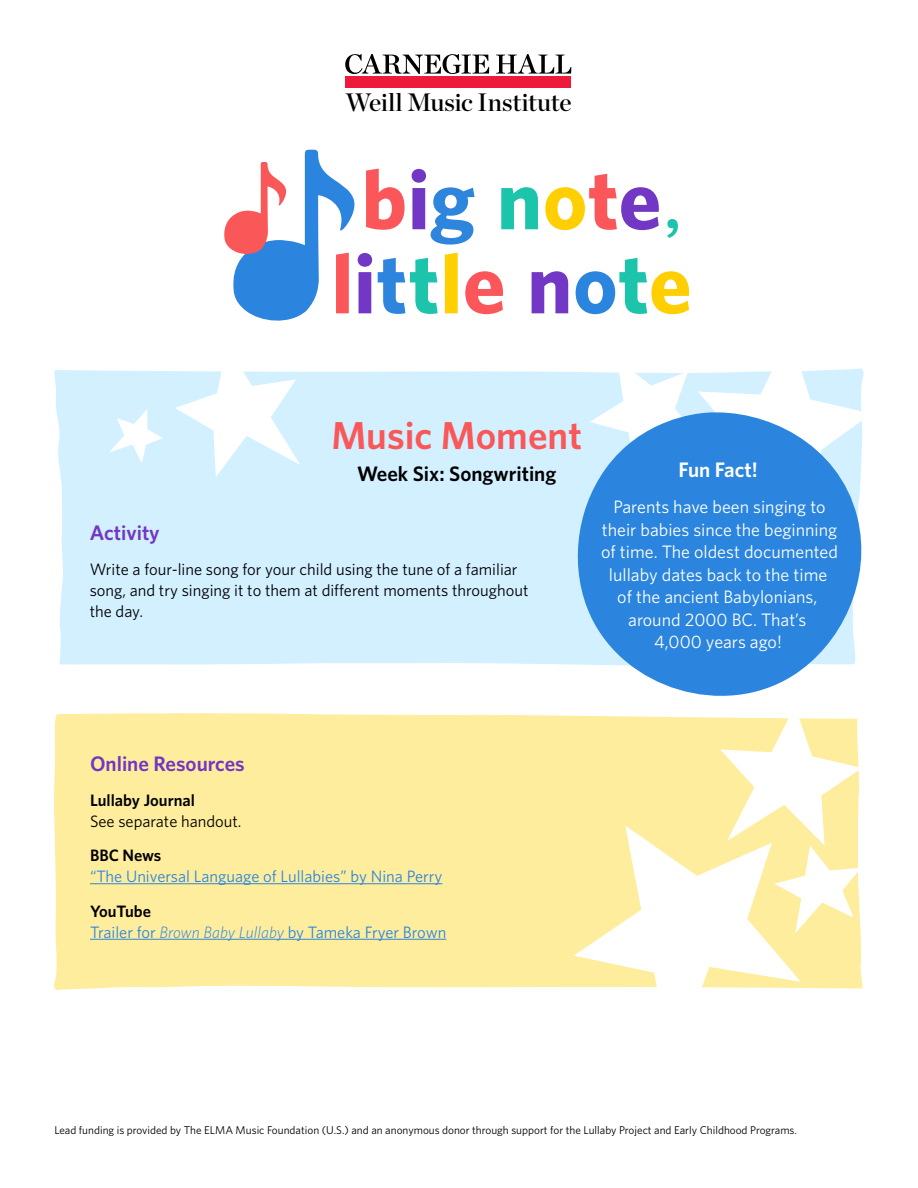
<style>
.page{position:relative;width:918px;height:1188px;background:#fff}
.page>*{position:absolute;margin:0;border:0;box-sizing:border-box;transform-origin:0 0}
.t1{font:600 39px "Whitney";color:#fa5759}
.t2{font:25.2px "Chronicle Display Semi";letter-spacing:-.005em;color:#000}
.t3{font:600 21px "Whitney";color:#7336c4}
.t4{font:600 21px "Whitney";color:#000}
.t5{font:600 21px "Whitney";color:#fff}
.t6{font:18px/22.5px "Whitney";color:#fff;text-align:center}
.t7{font:16.5px/21px "Whitney";color:#000}
.t8{font:16.5px/21px "Whitney";color:#2b85de}
.t9{font:600 16.5px "Whitney";color:#000}
.t10{font:11.25px "Whitney";color:#000}
.s1{font-weight:600;color:#000}
.s2{font-weight:300;font-style:italic}
</style>
<div class="page">
<div style="left:54px;top:370px;width:536px;height:295px;background:#d2f0ff"></div>
<svg style="left:175px;top:370px;width:125px;height:107px"></svg>
<svg style="left:590px;top:368px;width:274px;height:40px"></svg>
<svg style="left:109px;top:409px;width:54px;height:54px"></svg>
<div style="left:54px;top:713px;width:808px;height:277px;background:#ffed9e"></div>
<svg style="left:720px;top:719px;width:142px;height:214px"></svg>
<svg style="left:574px;top:826px;width:227px;height:164px"></svg>
<hr style="left:90px;top:883px;width:352px;height:1px;background:#2b85de">
<hr style="left:90px;top:939px;width:356px;height:1px;background:#2b85de">
<svg style="left:345px;top:54px;width:144px;height:20px"></svg>
<svg style="left:496px;top:54px;width:75px;height:20px"></svg>
<div style="left:346px;top:76px;width:225px;height:12px;background:#ed1a3b"></div>
<svg style="left:569px;top:408px;width:293px;height:311px;fill:#2b85de"></svg>
<svg style="left:224px;top:150px;width:465px;height:171px"></svg>
<h2 class="t2" style="left:345px;top:83px;width:228px">Weill Music Institute</h2>
<h1 class="t1" style="left:331px;top:410px;width:252px">Music Moment</h1>
<p class="t4" style="left:357px;top:460px;width:201px">Week Six: Songwriting</p>
<p class="t3" style="left:90px;top:519px;width:71px">Activity</p>
<p class="t7" style="left:90px;top:558px;width:440px">Write a four-line song for your child using the tune of a familiar song, and try singing it to them at different moments throughout the day.</p>
<p class="t5" style="left:678px;top:456px;width:81px">Fun Fact!</p>
<p class="t6" style="left:601px;top:495px;width:238px">Parents have been singing to their babies since the beginning of time. The oldest documented lullaby dates back to the time of the ancient Babylonians, around 2000 BC. That’s<br>4,000 years ago!</p>
<p class="t3" style="left:90px;top:750px;width:156px">Online Resources</p>
<p class="t9" style="left:90px;top:789px;width:107px">Lullaby Journal</p>
<p class="t7" style="left:90px;top:810px;width:153px">See separate handout.</p>
<p class="t9" style="left:90px;top:844px;width:73px">BBC News</p>
<p class="t8" style="left:90px;top:865px;width:354px">“The Universal Language of Lullabies” by Nina Perry</p>
<p class="t8" style="left:90px;top:900px;width:358px"><span class="s1">YouTube<br></span>Trailer for <span class="s2">Brown Baby Lullaby</span> by Tameka Fryer Brown</p>
<p class="t10" style="left:54px;top:1123px;width:744px">Lead funding is provided by The ELMA Music Foundation (U.S.) and an anonymous donor through support for the Lullaby Project and Early Childhood Programs.</p>
</div>
